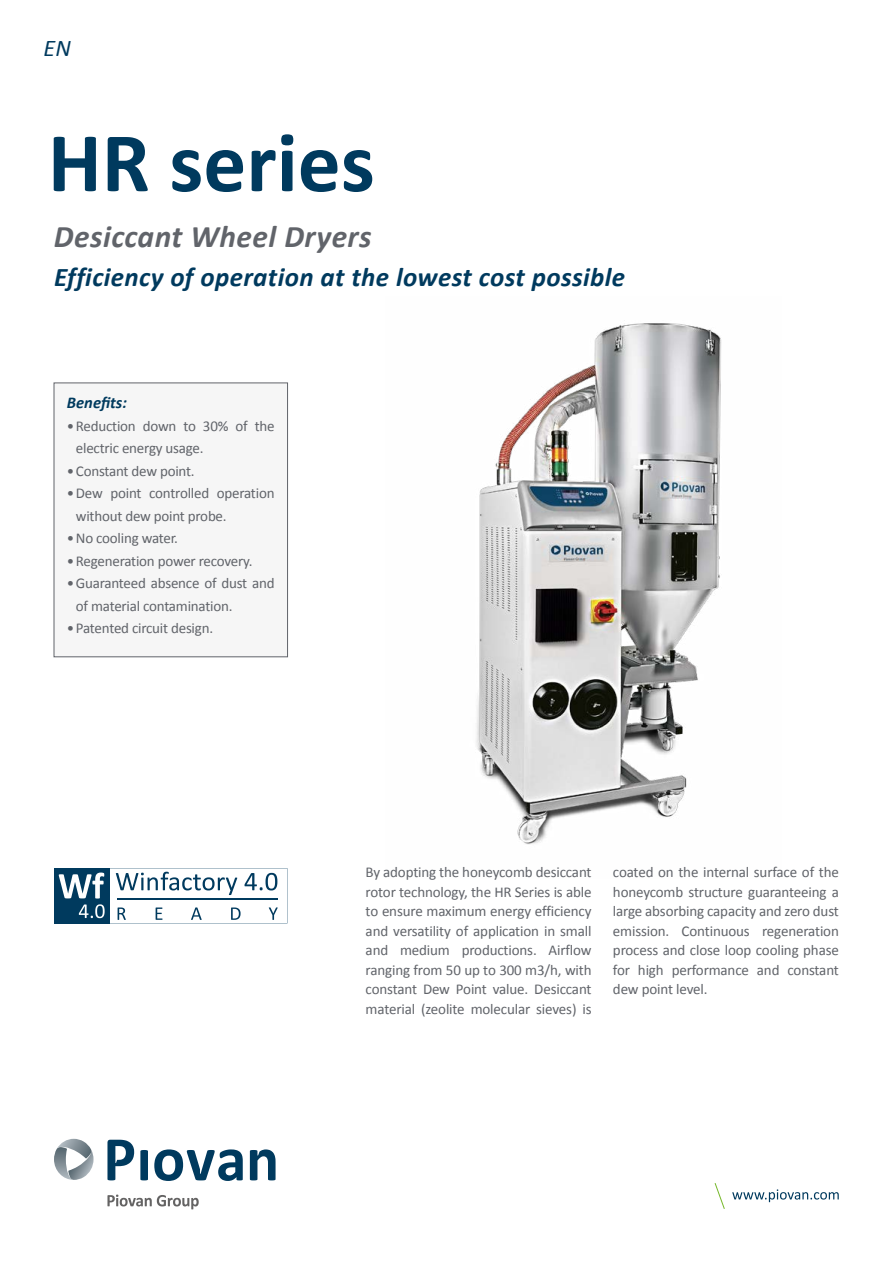
<style>
.page{position:relative;width:893px;height:1263px;background:#fff}
.page>*{position:absolute;margin:0;border:0;box-sizing:border-box;transform-origin:0 0}
.t1{font:700 85.5px "Calibri";color:#003a5e}
.t2{font:italic 700 31.5px "Calibri";letter-spacing:.015em;color:#61646a}
.t3{font:italic 700 27px "Calibri";letter-spacing:.015em;color:#003a5e}
.t4{font:italic 24px "Calibri";color:#003a5e}
.t5{font:italic 700 16.5px "Calibri";color:#003a5e}
.t6{font:15px/19.5px "Calibri";letter-spacing:-.015em;color:#61646a}
</style>
<div class="page">
<div style="left:54px;top:868px;width:55px;height:55px;background:#003a5e"></div>
<svg style="left:59px;top:868px;width:228px;height:55px"></svg>
<img style="left:476px;top:323px;width:246px;height:522px">
<svg style="left:732px;top:1189px;width:107px;height:13px"></svg>
<svg style="left:714px;top:1183px;width:11px;height:26px"></svg>
<svg style="left:107px;top:1194px;width:92px;height:15px"></svg>
<svg style="left:140px;top:1150px;width:8px;height:30px"></svg>
<svg style="left:154px;top:1149px;width:89px;height:32px"></svg>
<svg style="left:107px;top:1140px;width:27px;height:40px"></svg>
<svg style="left:250px;top:1149px;width:26px;height:31px"></svg>
<svg style="left:54px;top:1139px;width:40px;height:41px"></svg>
<div style="left:54px;top:383px;width:234px;height:274px;background:#f6f6f6"></div>
<div style="left:54px;top:383px;width:234px;height:274px;border:1px solid #61646a"></div>
<h3 class="t4" style="left:44px;top:32px;width:29px">EN</h3>
<h1 class="t1" style="left:48px;top:102px;width:329px">HR series</h1>
<h2 class="t2" style="left:54px;top:214px;width:319px">Desiccant Wheel Dryers</h2>
<h3 class="t3" style="left:54px;top:258px;width:572px">Efficiency of operation at the lowest cost possible</h3>
<p class="t5" style="left:67px;top:391px;width:62px">Benefits:</p>
<p class="t6" style="left:76px;top:414px;width:200px;line-height:22.5px;text-indent:-9px">•Reduction down to 30% of the electric energy usage.</p>
<p class="t6" style="left:67px;top:461px;width:129px">•Constant dew point.</p>
<p class="t6" style="left:76px;top:482px;width:200px;line-height:22.5px;text-indent:-9px">•Dew point controlled operation without dew point probe.</p>
<p class="t6" style="left:67px;top:528px;width:113px">•No cooling water.</p>
<p class="t6" style="left:67px;top:551px;width:187px">•Regeneration power recovery.</p>
<p class="t6" style="left:76px;top:572px;width:200px;line-height:22.5px;text-indent:-9px">•Guaranteed absence of dust and of material contamination.</p>
<p class="t6" style="left:67px;top:618px;width:148px">•Patented circuit design.</p>
<p class="t6" style="left:366px;top:862px;width:227px;text-align:justify">By adopting the honeycomb desiccant rotor technology, the HR Series is able to ensure maximum energy efficiency and versatility of application in small and medium productions. Airflow ranging from 50 up to 300 m3/h, with constant Dew Point value. Desiccant material (zeolite molecular sieves) is</p>
<p class="t6" style="left:613px;top:862px;width:227px;text-align:justify">coated on the internal surface of the honeycomb structure guaranteeing a large absorbing capacity and zero dust emission. Continuous regeneration process and close loop cooling phase for high performance and constant dew point level.</p>
</div>
